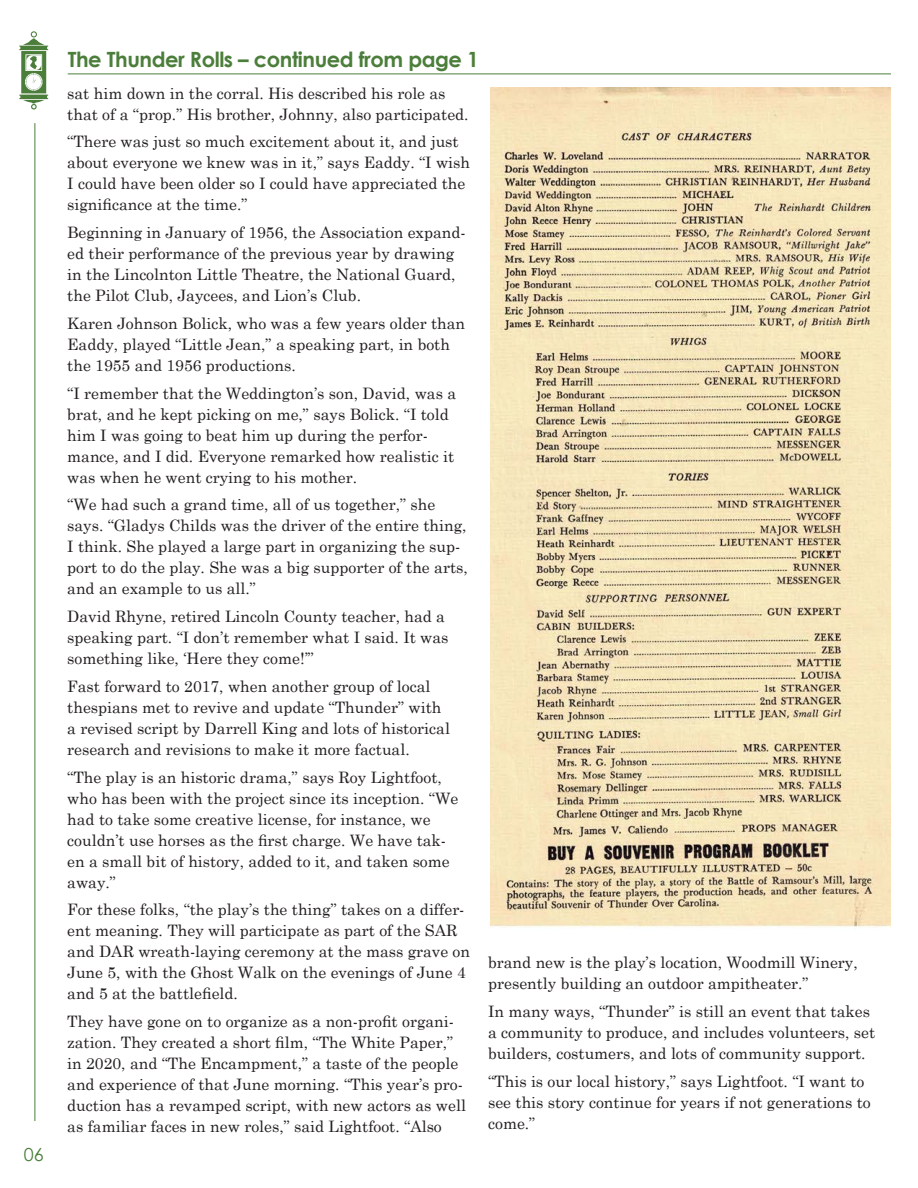
<style>
.page{position:relative;width:918px;height:1188px;background:#fff}
.page>*{position:absolute;margin:0;border:0;box-sizing:border-box;transform-origin:0 0}
.Editroial_Header{font:700 21px "Century Gothic";letter-spacing:-.02em;color:#4b7e3a}
.t1{font:18px "Century Gothic";color:#4b7e3a}
.Body_Copy{font:15.75px/21px "Century Schoolbook";color:#231f20}
</style>
<div class="page">
<svg style="left:19px;top:31px;width:29px;height:79px"></svg>
<hr style="left:34px;top:123px;width:1px;height:998px;background:#4b7e3a">
<hr style="left:68px;top:74px;width:823px;height:1px;background:#4b7e3a">
<img style="left:491px;top:87px;width:400px;height:841px">
<p class="t1" style="left:24px;top:1144px;width:21px">06</p>
<p class="Editroial_Header" style="left:68px;top:46px;width:413px">The Thunder Rolls – continued from page 1</p>
<p class="Body_Copy" style="left:67px;top:82px;width:403px">sat him down in the corral. His described his role as that of a “prop.” His brother, Johnny, also participated.</p>
<p class="Body_Copy" style="left:67px;top:131px;width:404px">“There was just so much excitement about it, and just about everyone we knew was in it,” says Eaddy. “I wish I could have been older so I could have appreciated the significance at the time.”</p>
<p class="Body_Copy" style="left:67px;top:222px;width:400px">Beginning in January of 1956, the Association expand&shy;ed their performance of the previous year by drawing in the Lincolnton Little Theatre, the National Guard, the Pilot Club, Jaycees, and Lion’s Club.</p>
<p class="Body_Copy" style="left:67px;top:312px;width:399px">Karen Johnson Bolick, who was a few years older than<br>Eaddy, played “Little Jean,” a speaking part, in both the 1955 and 1956 productions.</p>
<p class="Body_Copy" style="left:67px;top:382px;width:390px">“I remember that the Weddington’s son, David, was a brat, and he kept picking on me,” says Bolick. “I told him I was going to beat him up during the perfor&shy;mance, and I did. Everyone remarked how realistic it was when he went crying to his mother.</p>
<p class="Body_Copy" style="left:67px;top:494px;width:402px">“We had such a grand time, all of us together,” she says. “Gladys Childs was the driver of the entire thing, I think. She played a large part in organizing the sup&shy;port to do the play. She was a big supporter of the arts, and an example to us all.”</p>
<p class="Body_Copy" style="left:67px;top:606px;width:383px">David Rhyne, retired Lincoln County teacher, had a speaking part. “I don’t remember what I said. It was something like, ‘Here they come!’”</p>
<p class="Body_Copy" style="left:67px;top:675px;width:384px">Fast forward to 2017, when another group of local thespians met to revive and update “Thunder” with a revised script by Darrell King and lots of historical research and revisions to make it more factual.</p>
<p class="Body_Copy" style="left:67px;top:766px;width:393px">“The play is an historic drama,” says Roy Lightfoot, who has been with the project since its inception. “We had to take some creative license, for instance, we couldn’t use horses as the first charge. We have tak&shy;en a small bit of history, added to it, and taken some away.”</p>
<p class="Body_Copy" style="left:67px;top:899px;width:404px">For these folks, “the play’s the thing” takes on a differ&shy;ent meaning. They will participate as part of the SAR and DAR wreath-laying ceremony at the mass grave on June 5, with the Ghost Walk on the evenings of June 4 and 5 at the battlefield.</p>
<p class="Body_Copy" style="left:67px;top:1010px;width:400px">They have gone on to organize as a non-profit organi&shy;zation. They created a short film, “The White Paper,” in 2020, and “The Encampment,” a taste of the people and experience of that June morning. “This year’s pro&shy;duction has a revamped script, with new actors as well as familiar faces in new roles,” said Lightfoot. “Also</p>
<p class="Body_Copy" style="left:488px;top:952px;width:371px">brand new is the play’s location, Woodmill Winery, presently building an outdoor ampitheater.”</p>
<p class="Body_Copy" style="left:488px;top:1000px;width:389px">In many ways, “Thunder” is still an event that takes a community to produce, and includes volunteers, set builders, costumers, and lots of community support.</p>
<p class="Body_Copy" style="left:488px;top:1070px;width:384px">“This is our local history,” says Lightfoot. “I want to see this story continue for years if not generations to come.”</p>
</div>
